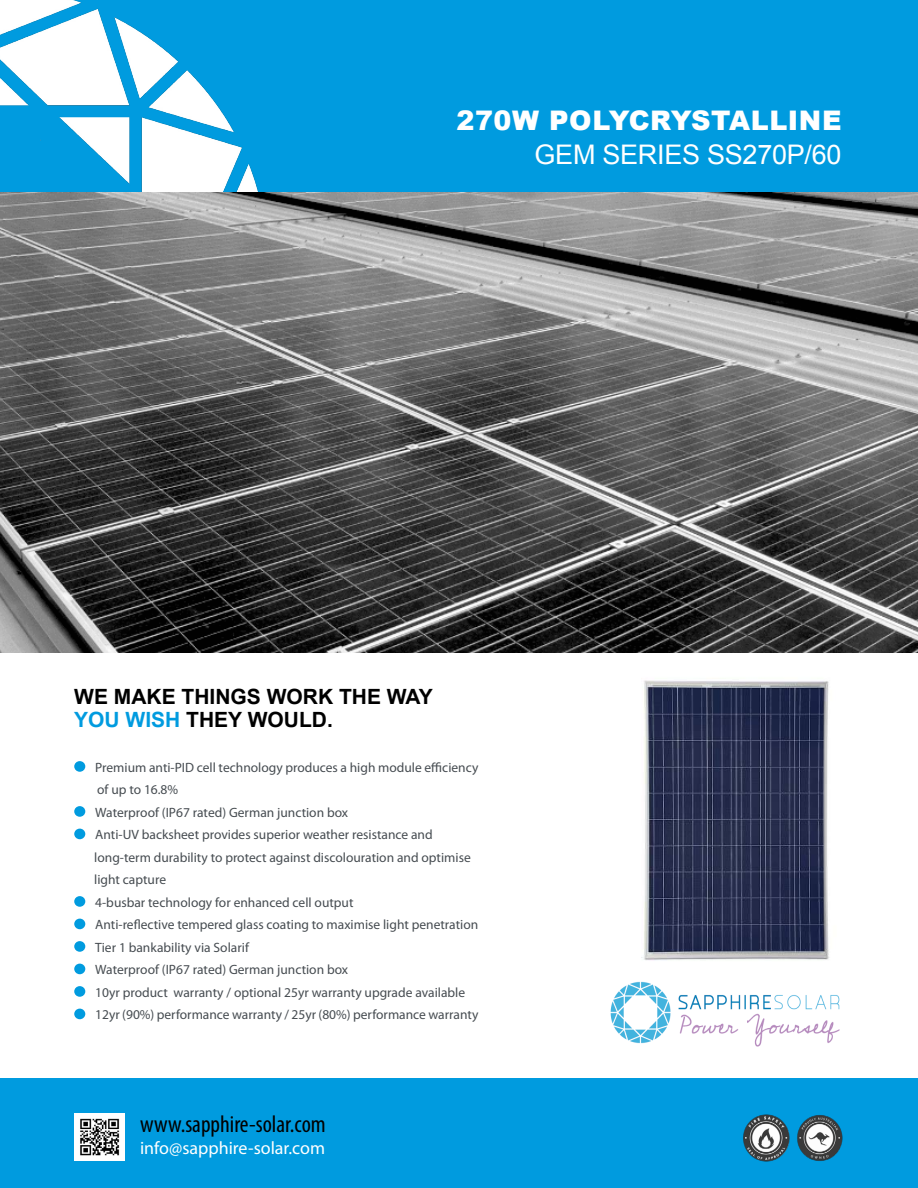
<style>
.page{position:relative;width:918px;height:1188px;background:#fff}
.page>*{position:absolute;margin:0;border:0;box-sizing:border-box;transform-origin:0 0}
.t1{font:900 27px "Arial";letter-spacing:.02em;color:#fff}
.t2{font:27px "Arial";letter-spacing:-.01em;color:#fff}
.t3{font:condensed 24px "Myriad Pro";color:#000}
.t4{font:700 21px/22.5px "Arial";color:#000}
.t5{font:18px "Myriad Pro";color:#fff}
.t6{font:13.5px/22.5px "Myriad Pro";color:#464c51}
.s1{color:#009bdf}
</style>
<div class="page">
<div style="left:0;top:0;width:918px;height:192px;background:#009bdf"></div>
<img style="left:0;top:0;width:259px;height:192px">
<img style="left:0;top:192px;width:918px;height:460px">
<img style="left:641px;top:680px;width:188px;height:281px">
<div style="left:74px;top:761px;width:11px;height:11px;background:#009bdf;border-radius:50%"></div>
<div style="left:74px;top:806px;width:11px;height:11px;background:#009bdf;border-radius:50%"></div>
<div style="left:74px;top:829px;width:11px;height:10px;background:#009bdf;border-radius:50%"></div>
<div style="left:74px;top:896px;width:11px;height:11px;background:#009bdf;border-radius:50%"></div>
<div style="left:74px;top:919px;width:11px;height:10px;background:#009bdf;border-radius:50%"></div>
<div style="left:74px;top:941px;width:11px;height:11px;background:#009bdf;border-radius:50%"></div>
<div style="left:74px;top:964px;width:11px;height:10px;background:#009bdf;border-radius:50%"></div>
<div style="left:74px;top:986px;width:11px;height:11px;background:#009bdf;border-radius:50%"></div>
<div style="left:74px;top:1009px;width:11px;height:10px;background:#009bdf;border-radius:50%"></div>
<div style="left:0;top:1078px;width:918px;height:110px;background:#009bdf"></div>
<img style="left:743px;top:1114px;width:100px;height:48px">
<img style="left:74px;top:1114px;width:50px;height:47px">
<img style="left:610px;top:981px;width:230px;height:66px">
<h1 class="t1" style="left:457px;top:100px;width:386px">270W POLYCRYSTALLINE</h1>
<h1 class="t2" style="left:535px;top:137px;width:309px">GEM SERIES SS270P/60</h1>
<h3 class="t4" style="left:74px;top:686px;width:360px">WE MAKE THINGS WORK THE WAY<br><span class="s1">YOU WISH</span> THEY WOULD.</h3>
<p class="t6" style="left:94px;top:756px;width:386px">Premium anti-PID cell technology produces a high module efficiency of up to 16.8%<br>Waterproof (IP67 rated) German junction box<br>Anti-UV backsheet provides superior weather resistance and long-term durability to protect against discolouration and optimise light capture<br>4-busbar technology for enhanced cell output<br>Anti-reflective tempered glass coating to maximise light penetration Tier 1 bankability via Solarif<br>Waterproof (IP67 rated) German junction box<br>10yr product warranty / optional 25yr warranty upgrade available 12yr (90%) performance warranty / 25yr (80%) performance warranty</p>
<h2 class="t3" style="left:140px;top:1109px;width:187px">www.sapphire-solar.com</h2>
<h3 class="t5" style="left:140px;top:1137px;width:187px">info@sapphire-solar.com</h3>
</div>
